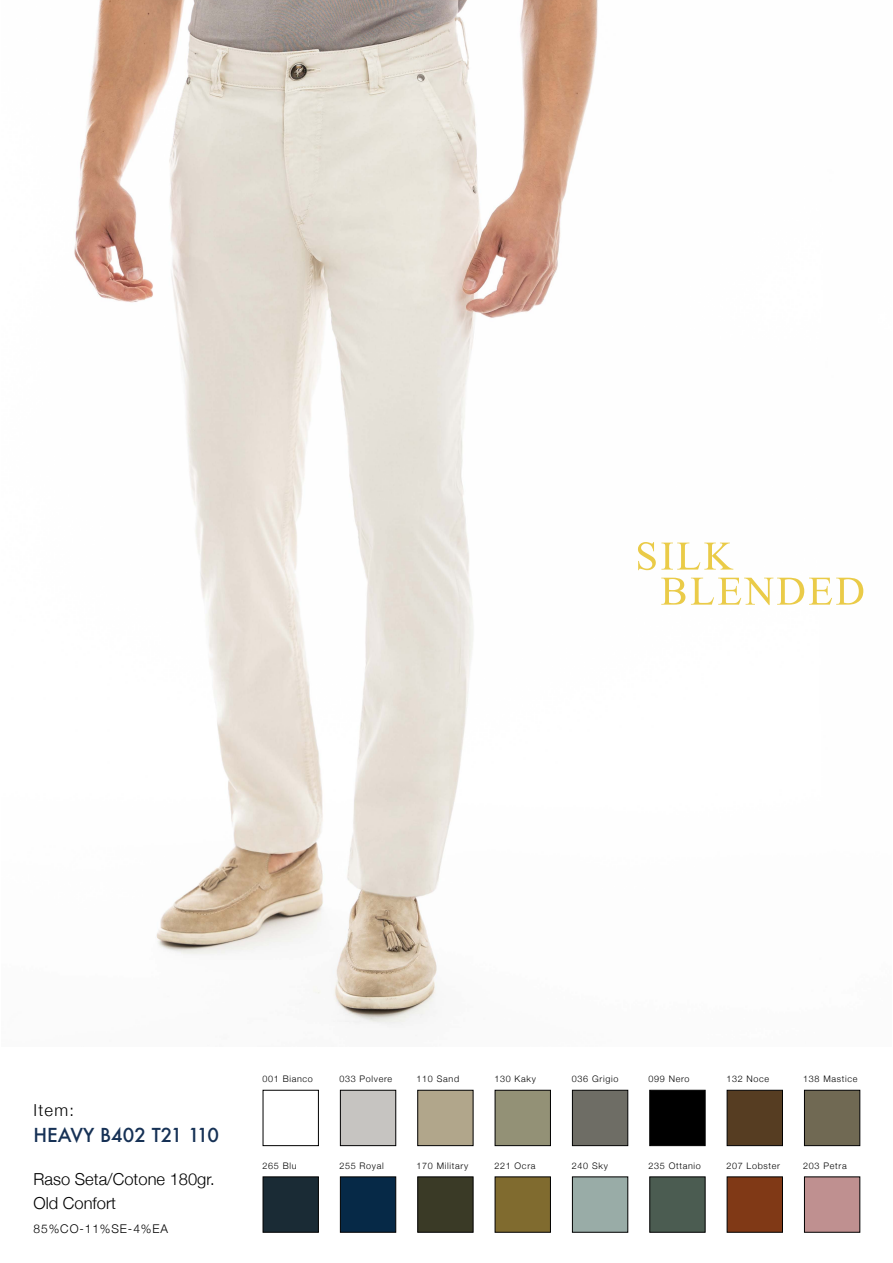
<style>
.page{position:relative;width:893px;height:1263px;background:#fff}
.page>*{position:absolute;margin:0;border:0;box-sizing:border-box;transform-origin:0 0}
.t1{font:500 18.75px "Futura";color:#163155}
.t2{font:300 16.5px/23.5px "Helvetica Neue";color:#000}
.t3{font:300 12px "Helvetica Neue";letter-spacing:.075em;color:#000}
.t4{font:300 9px "Helvetica Neue";letter-spacing:.075em;color:#000}
</style>
<div class="page">
<div style="left:340px;top:1090px;width:56px;height:56px;background:#c6c4c1;border:1px solid #000"></div>
<div style="left:263px;top:1090px;width:56px;height:56px;background:#fff;border:1px solid #000"></div>
<div style="left:417px;top:1090px;width:56px;height:56px;background:#b1a68b;border:1px solid #000"></div>
<div style="left:495px;top:1090px;width:56px;height:56px;background:#939176;border:1px solid #000"></div>
<div style="left:572px;top:1090px;width:56px;height:56px;background:#6e6d65;border:1px solid #000"></div>
<div style="left:650px;top:1090px;width:55px;height:56px;background:#000;border:1px solid #000"></div>
<div style="left:727px;top:1090px;width:56px;height:56px;background:#563d22;border:1px solid #000"></div>
<div style="left:804px;top:1090px;width:56px;height:56px;background:#706953;border:1px solid #000"></div>
<div style="left:340px;top:1177px;width:56px;height:55px;background:#062947;border:1px solid #000"></div>
<div style="left:263px;top:1177px;width:56px;height:55px;background:#1a2b35;border:1px solid #000"></div>
<div style="left:417px;top:1177px;width:56px;height:55px;background:#3a3a26;border:1px solid #000"></div>
<div style="left:495px;top:1177px;width:56px;height:55px;background:#806b2f;border:1px solid #000"></div>
<div style="left:572px;top:1177px;width:56px;height:55px;background:#99aca7;border:1px solid #000"></div>
<div style="left:650px;top:1177px;width:55px;height:55px;background:#4b5c51;border:1px solid #000"></div>
<div style="left:727px;top:1177px;width:56px;height:55px;background:#803916;border:1px solid #000"></div>
<div style="left:804px;top:1177px;width:56px;height:55px;background:#bf9090"></div>
<img style="left:74px;top:0;width:790px;height:1027px">
<svg style="left:638px;top:542px;width:95px;height:28px"></svg>
<svg style="left:661px;top:578px;width:24px;height:27px"></svg>
<svg style="left:691px;top:578px;width:172px;height:27px"></svg>
<h2 class="t2" style="left:34px;top:1097px;width:42px">Item:</h2>
<h1 class="t1" style="left:34px;top:1122px;width:187px">HEAVY B402 T21 110</h1>
<h2 class="t2" style="left:34px;top:1166px;width:183px">Raso Seta/Cotone 180gr.<br>Old Confort</h2>
<h3 class="t3" style="left:34px;top:1218px;width:136px">85%CO-11%SE-4%EA</h3>
<p class="t4" style="left:262px;top:1072px;width:52px">001 Bianco</p>
<p class="t4" style="left:339px;top:1072px;width:54px">033 Polvere</p>
<p class="t4" style="left:417px;top:1072px;width:44px">110 Sand</p>
<p class="t4" style="left:494px;top:1072px;width:43px">130 Kaky</p>
<p class="t4" style="left:572px;top:1072px;width:48px">036 Grigio</p>
<p class="t4" style="left:648px;top:1072px;width:42px">099 Nero</p>
<p class="t4" style="left:726px;top:1072px;width:44px">132 Noce</p>
<p class="t4" style="left:803px;top:1072px;width:56px">138 Mastice</p>
<p class="t4" style="left:262px;top:1158px;width:36px">265 Blu</p>
<p class="t4" style="left:339px;top:1158px;width:46px">255 Royal</p>
<p class="t4" style="left:417px;top:1158px;width:53px">170 Military</p>
<p class="t4" style="left:494px;top:1158px;width:43px">221 Ocra</p>
<p class="t4" style="left:572px;top:1158px;width:37px">240 Sky</p>
<p class="t4" style="left:648px;top:1158px;width:54px">235 Ottanio</p>
<p class="t4" style="left:726px;top:1158px;width:55px">207 Lobster</p>
<p class="t4" style="left:803px;top:1158px;width:45px">203 Petra</p>
</div>
